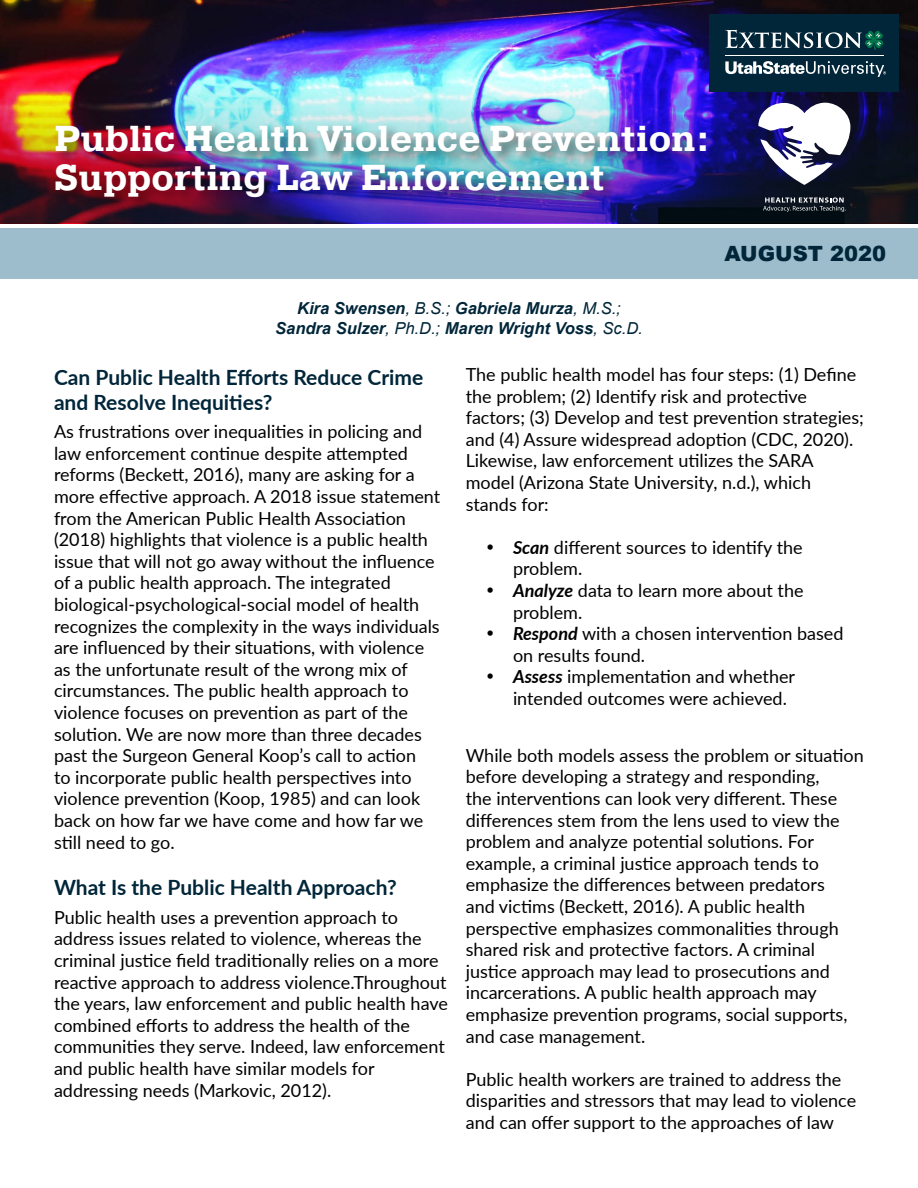
<style>
.page{position:relative;width:918px;height:1188px;background:#fff}
.page>*{position:absolute;margin:0;border:0;box-sizing:border-box;transform-origin:0 0}
.List_Paragraph{font:700 36px/39px "Pragmatica Slab";color:#fff}
.t1{font:700 21px/25.2px "Lato";color:#012639}
.List_Paragraph-2{font:900 21px "Arial";color:#012639}
.t2{font:18px/21.6px "Lato";color:#000}
.t3{font:italic 700 16.5px/19.8px "Arial";color:#012639;text-align:center}
.s1{font-weight:400}
.s2{font-weight:700;font-style:italic}
</style>
<div class="page">
<div style="left:0;top:228px;width:918px;height:51px;background:#9ebdcc"></div>
<svg style="left:0;top:223px;width:918px;height:1px"></svg>
<img style="left:0;top:0;width:918px;height:10px">
<img style="left:0;top:10px;width:918px;height:213px">
<div style="left:710px;top:15px;width:189px;height:77px;background:#012639"></div>
<svg style="left:725px;top:30px;width:159px;height:20px"></svg>
<hr style="left:725px;top:55px;width:159px;height:1px;background:#fff">
<svg style="left:725px;top:61px;width:161px;height:16px"></svg>
<div style="left:52px;top:122px;width:668px;height:90px;background:#000;opacity:.5"></div>
<svg style="left:763px;top:197px;width:83px;height:15px"></svg>
<svg style="left:758px;top:103px;width:92px;height:82px"></svg>
<p class="List_Paragraph" style="left:54px;top:121px;width:657px">Public Health Violence Prevention:<br>Supporting Law Enforcement</p>
<p class="List_Paragraph-2" style="left:725px;top:239px;width:163px">AUGUST 2020</p>
<p class="t3" style="left:275px;top:299px;width:369px">Kira Swensen<span class="s1">, B.S.;</span> Gabriela Murza<span class="s1">, M.S.;<br></span>Sandra Sulzer<span class="s1">, Ph.D.;</span> Maren Wright Voss<span class="s1">, Sc.D.</span></p>
<p class="t1" style="left:54px;top:363px;width:371px">Can Public Health Efforts Reduce Crime and Resolve Inequities?</p>
<p class="t2" style="left:54px;top:420px;width:388px">As frustrations over inequalities in policing and law enforcement continue despite attempted reforms (Beckett, 2016), many are asking for a more effective approach. A 2018 issue statement from the American Public Health Association (2018) highlights that violence is a public health issue that will not go away without the influence of a public health approach. The integrated biological-psychological-social model of health recognizes the complexity in the ways individuals are influenced by their situations, with violence as the unfortunate result of the wrong mix of circumstances. The public health approach to violence focuses on prevention as part of the solution. We are now more than three decades past the Surgeon General Koop’s call to action<br>to incorporate public health perspectives into violence prevention (Koop, 1985) and can look back on how far we have come and how far we still need to go.</p>
<p class="t1" style="left:54px;top:874px;width:344px">What Is the Public Health Approach?</p>
<p class="t2" style="left:54px;top:906px;width:396px">Public health uses a prevention approach to address issues related to violence, whereas the criminal justice field traditionally relies on a more reactive approach to address violence.Throughout the years, law enforcement and public health have combined efforts to address the health of the communities they serve. Indeed, law enforcement and public health have similar models for addressing needs (Markovic, 2012).</p>
<p class="t2" style="left:466px;top:363px;width:400px">The public health model has four steps: (1) Define the problem; (2) Identify risk and protective factors; (3) Develop and test prevention strategies; and (4) Assure widespread adoption (CDC, 2020).<br>Likewise, law enforcement utilizes the SARA model (Arizona State University, n.d.), which stands for:</p>
<p class="t2" style="left:513px;top:536px;width:291px;text-indent:-27px">• <span class="s2">Scan</span> different sources to identify the problem.</p>
<p class="t2" style="left:513px;top:579px;width:292px;text-indent:-27px">• <span class="s2">Analyze</span> data to learn more about the problem.</p>
<p class="t2" style="left:513px;top:622px;width:332px;text-indent:-27px">• <span class="s2">Respond</span> with a chosen intervention based on results found.</p>
<p class="t2" style="left:513px;top:665px;width:284px;text-indent:-27px">• <span class="s2">Assess</span> implementation and whether intended outcomes were achieved.</p>
<p class="t2" style="left:466px;top:744px;width:400px">While both models assess the problem or situation before developing a strategy and responding,<br>the interventions can look very different. These differences stem from the lens used to view the problem and analyze potential solutions. For example, a criminal justice approach tends to emphasize the differences between predators<br>and victims (Beckett, 2016). A public health perspective emphasizes commonalities through shared risk and protective factors. A criminal justice approach may lead to prosecutions and incarcerations. A public health approach may emphasize prevention programs, social supports, and case management.</p>
<p class="t2" style="left:466px;top:1068px;width:392px">Public health workers are trained to address the disparities and stressors that may lead to violence and can offer support to the approaches of law</p>
</div>
